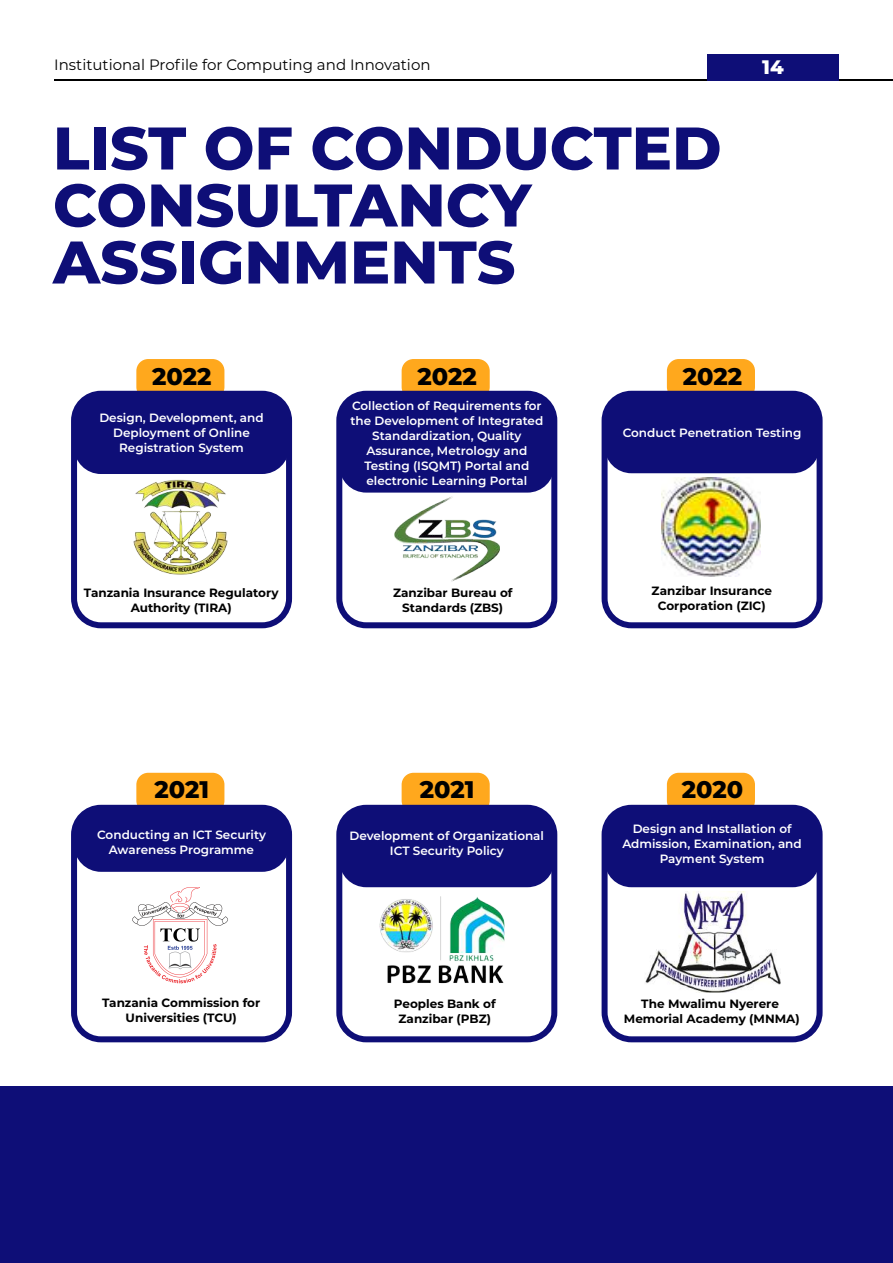
<style>
.page{position:relative;width:893px;height:1263px;background:#fff}
.page>*{position:absolute;margin:0;border:0;box-sizing:border-box;transform-origin:0 0}
.t1{font:800 60px/57px "Montserrat";color:#0e0e77}
.t2{font:800 24px "Montserrat";color:#000}
.t3{font:800 19.5px "Montserrat";color:#fff}
.t4{font:15px "Montserrat";color:#000}
.t5{font:600 12px/15px "Montserrat";color:#fff;text-align:center}
.t6{font:700 12px/15px "Montserrat";color:#000;text-align:center}
</style>
<div class="page">
<hr style="left:54px;top:80px;width:839px;height:1px;background:#000">
<div style="left:707px;top:54px;width:132px;height:27px;background:#0e0e77"></div>
<div style="left:0;top:1086px;width:893px;height:177px;background:#0e0e77"></div>
<div style="left:667px;top:359px;width:88px;height:40px;background:#ffa81d;border-radius:12px"></div>
<div style="left:605px;top:395px;width:215px;height:78px;background:#0e0e77;border-radius:27px"></div>
<div style="left:602px;top:391px;width:221px;height:237px;border:6px solid #0e0e77;border-radius:27px"></div>
<img style="left:661px;top:478px;width:100px;height:99px">
<div style="left:667px;top:773px;width:88px;height:40px;background:#ffa81d;border-radius:12px"></div>
<div style="left:605px;top:809px;width:215px;height:78px;background:#0e0e77;border-radius:27px"></div>
<div style="left:602px;top:805px;width:221px;height:237px;border:6px solid #0e0e77;border-radius:27px"></div>
<img style="left:645px;top:891px;width:136px;height:101px">
<div style="left:402px;top:773px;width:88px;height:40px;background:#ffa81d;border-radius:12px"></div>
<div style="left:339px;top:809px;width:215px;height:78px;background:#0e0e77;border-radius:27px"></div>
<div style="left:336px;top:805px;width:221px;height:237px;border:6px solid #0e0e77;border-radius:27px"></div>
<img style="left:354px;top:884px;width:183px;height:100px">
<div style="left:136px;top:359px;width:88px;height:40px;background:#ffa81d;border-radius:12px"></div>
<div style="left:74px;top:395px;width:215px;height:79px;background:#0e0e77;border-radius:27px"></div>
<div style="left:71px;top:391px;width:221px;height:237px;border:6px solid #0e0e77;border-radius:27px"></div>
<img style="left:133px;top:479px;width:95px;height:96px">
<div style="left:136px;top:773px;width:88px;height:40px;background:#ffa81d;border-radius:12px"></div>
<div style="left:74px;top:808px;width:215px;height:64px;background:#0e0e77;border-radius:27px"></div>
<div style="left:71px;top:805px;width:221px;height:237px;border:6px solid #0e0e77;border-radius:27px"></div>
<img style="left:132px;top:887px;width:96px;height:97px">
<div style="left:402px;top:359px;width:88px;height:40px;background:#ffa81d;border-radius:12px"></div>
<div style="left:339px;top:395px;width:215px;height:98px;background:#0e0e77;border-radius:27px"></div>
<div style="left:336px;top:391px;width:221px;height:237px;border:6px solid #0e0e77;border-radius:27px"></div>
<img style="left:394px;top:496px;width:105px;height:86px">
<p class="t4" style="left:54px;top:55px;width:378px">Institutional Profile for Computing and Innovation</p>
<h3 class="t3" style="left:762px;top:53px;width:23px">14</h3>
<h1 class="t1" style="left:53px;top:116px;width:670px">LIST OF CONDUCTED<br>CONSULTANCY<br>ASSIGNMENTS</h1>
<h2 class="t2" style="left:152px;top:359px;width:61px">2022</h2>
<h2 class="t2" style="left:417px;top:359px;width:61px">2022</h2>
<h2 class="t2" style="left:683px;top:359px;width:61px">2022</h2>
<p class="t5" style="left:99px;top:410px;width:166px">Design, Development, and<br>Deployment of Online<br>Registration System</p>
<p class="t5" style="left:350px;top:398px;width:194px">Collection of Requirements for the Development of Integrated<br>Standardization, Quality<br>Assurance, Metrology and<br>Testing (ISQMT) Portal and electronic Learning Portal</p>
<p class="t5" style="left:623px;top:425px;width:180px">Conduct Penetration Testing</p>
<p class="t6" style="left:84px;top:585px;width:196px">Tanzania Insurance Regulatory<br>Authority (TIRA)</p>
<p class="t6" style="left:393px;top:585px;width:121px">Zanzibar Bureau of<br>Standards (ZBS)</p>
<p class="t6" style="left:652px;top:582px;width:122px">Zanzibar Insurance<br>Corporation (ZIC)</p>
<h2 class="t2" style="left:155px;top:772px;width:56px">2021</h2>
<h2 class="t2" style="left:420px;top:772px;width:56px">2021</h2>
<h2 class="t2" style="left:682px;top:772px;width:63px">2020</h2>
<p class="t5" style="left:97px;top:827px;width:170px">Conducting an ICT Security<br>Awareness Programme</p>
<p class="t5" style="left:350px;top:827px;width:196px">Development of Organizational<br>ICT Security Policy</p>
<p class="t5" style="left:622px;top:821px;width:181px">Design and Installation of<br>Admission, Examination, and<br>Payment System</p>
<p class="t6" style="left:102px;top:995px;width:160px">Tanzania Commission for<br>Universities (TCU)</p>
<p class="t6" style="left:394px;top:996px;width:104px">Peoples Bank of<br>Zanzibar (PBZ)</p>
<p class="t6" style="left:624px;top:996px;width:177px">The Mwalimu Nyerere<br>Memorial Academy (MNMA)</p>
</div>
